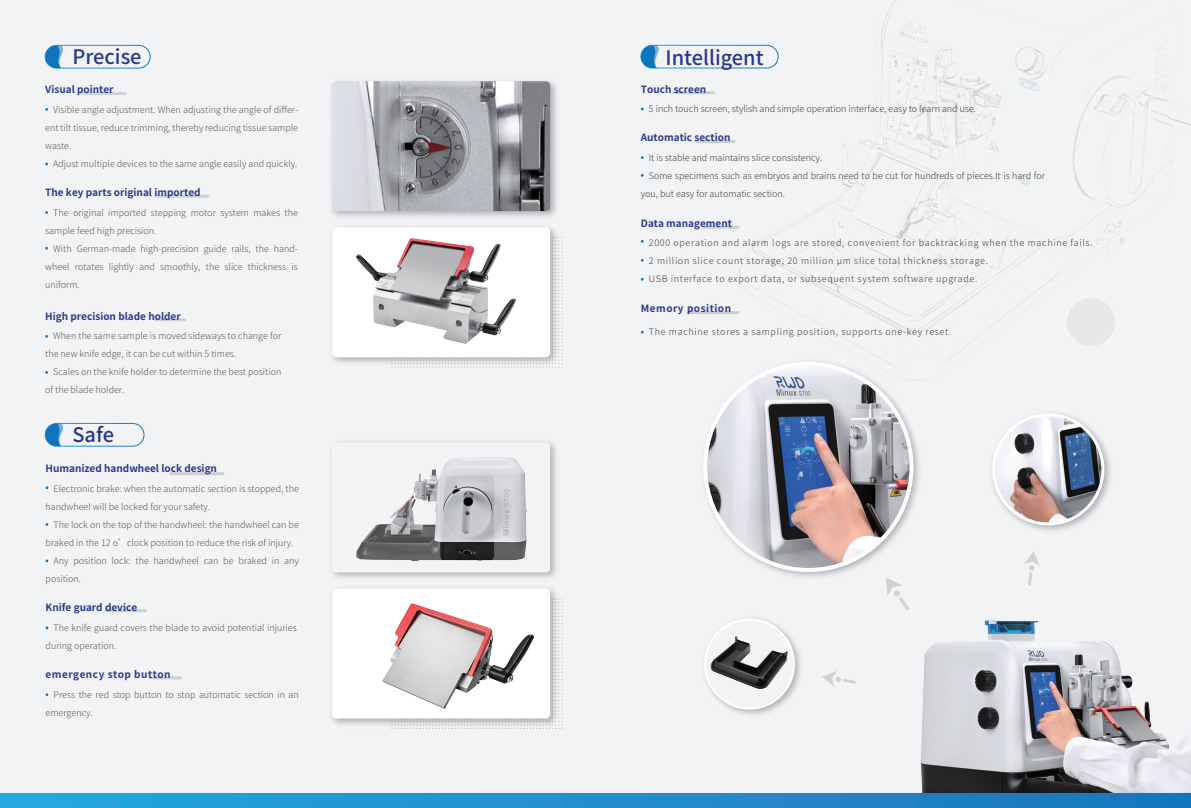
<style>
.page{position:relative;width:1191px;height:808px;background:#fff}
.page>*{position:absolute;margin:0;border:0;box-sizing:border-box;transform-origin:0 0}
.t1{font:500 20px "Source Han Sans CN";color:#283890}
.t2{font:700 10px "Source Han Sans CN";color:#283890}
.t3{font:700 10px "Source Han Sans CN";letter-spacing:.05em;color:#283890}
.t4{font:300 9px/18px "Source Han Sans CN";color:#57585a}
.t5{font:300 9px/18px "Source Han Sans CN";letter-spacing:.075em;color:#3e3e3f}
.t6{font:300 9px "Source Han Sans CN";color:#3e3e3f}
</style>
<div class="page">
<div style="left:0;top:0;width:1191px;height:807px;background:#f2f3f4"></div>
<img style="left:332px;top:262px;width:228px;height:106px">
<div style="left:332px;top:227px;width:218px;height:130px;background:#fff;border-radius:4px"></div>
<img style="left:332px;top:442px;width:228px;height:287px">
<div style="left:332px;top:442px;width:218px;height:130px;background:#f2f3f4;border-radius:4px"></div>
<div style="left:332px;top:589px;width:218px;height:129px;background:#fff;border-radius:4px"></div>
<img style="left:739px;top:0;width:452px;height:314px">
<div style="left:45px;top:45px;width:106px;height:24px;border:1px solid #fff;border-radius:11px"></div>
<svg style="left:45px;top:45px;width:18px;height:23px"></svg>
<div style="left:640px;top:45px;width:138px;height:24px;border:1px solid #fff;border-radius:11px"></div>
<svg style="left:641px;top:45px;width:17px;height:23px"></svg>
<hr style="left:80px;top:92px;width:47px;height:3px;background:#d1d2d4;border-radius:2px">
<hr style="left:154px;top:195px;width:56px;height:3px;background:#d1d2d4;border-radius:2px">
<hr style="left:154px;top:318px;width:32px;height:3px;background:#d1d2d4;border-radius:2px">
<hr style="left:673px;top:91px;width:42px;height:3px;background:#3e3e3f;border-radius:2px">
<hr style="left:695px;top:140px;width:40px;height:3px;background:#3e3e3f;border-radius:2px">
<hr style="left:702px;top:226px;width:37px;height:3px;background:#3e3e3f;border-radius:2px">
<hr style="left:686px;top:311px;width:53px;height:3px;background:#3e3e3f;border-radius:2px">
<div style="left:45px;top:423px;width:99px;height:24px;border:1px solid #fff;border-radius:11px"></div>
<svg style="left:45px;top:423px;width:18px;height:23px"></svg>
<hr style="left:169px;top:472px;width:55px;height:3px;background:#3e3e3f;border-radius:2px">
<hr style="left:104px;top:609px;width:43px;height:3px;background:#3e3e3f;border-radius:2px">
<hr style="left:148px;top:676px;width:34px;height:3px;background:#3e3e3f;border-radius:2px">
<img style="left:356px;top:457px;width:170px;height:103px">
<img style="left:331px;top:81px;width:232px;height:181px">
<img style="left:332px;top:81px;width:218px;height:130px">
<img style="left:921px;top:641px;width:270px;height:152px">
<svg style="left:0;top:793px;width:1191px;height:15px;background:#208ecd"></svg>
<img style="left:712px;top:686px;width:85px;height:29px">
<div style="left:705px;top:619px;width:89px;height:89px;background:#f2f3f4;border-radius:50%"></div>
<img style="left:708px;top:686px;width:85px;height:7px">
<img style="left:640px;top:314px;width:462px;height:372px">
<img style="left:705px;top:364px;width:206px;height:206px;border-radius:103px">
<img style="left:986px;top:377px;width:125px;height:191px">
<img style="left:993px;top:415px;width:109px;height:109px;border-radius:55px">
<div style="left:992px;top:413px;width:112px;height:112px;border:3px solid #fff;border-radius:50%"></div>
<svg style="left:822px;top:671px;width:34px;height:15px"></svg>
<svg style="left:885px;top:577px;width:24px;height:34px"></svg>
<svg style="left:1023px;top:551px;width:17px;height:35px"></svg>
<div style="left:1067px;top:298px;width:48px;height:48px;background:#e6e7e9;border-radius:50%"></div>
<img style="left:356px;top:238px;width:160px;height:105px">
<img style="left:382px;top:603px;width:151px;height:105px">
<h1 class="t1" style="left:72px;top:46px;width:71px">Precise</h1>
<p class="t2" style="left:45px;top:83px;width:70px">Visual pointer</p>
<p class="t4" style="left:45px;top:101px;width:254px;text-align:justify;text-indent:8px">Visible angle adjustment. When adjusting the angle of differ&shy;ent tilt tissue, reduce trimming, thereby reducing tissue sample waste.</p>
<p class="t4" style="left:53px;top:155px;width:246px">Adjust multiple devices to the same angle easily and quickly.</p>
<p class="t2" style="left:45px;top:187px;width:157px">The key parts original imported</p>
<p class="t4" style="left:45px;top:203px;width:254px;text-indent:8px">The original imported stepping motor system makes the sample feed high precision.</p>
<p class="t4" style="left:45px;top:239px;width:254px;text-align:justify;text-indent:8px">With German-made high-precision guide rails, the hand&shy;wheel rotates lightly and smoothly, the slice thickness is uniform.</p>
<p class="t2" style="left:45px;top:310px;width:137px">High precision blade holder</p>
<p class="t4" style="left:45px;top:327px;width:238px;text-indent:8px">When the same sample is moved sideways to change for the new knife edge, it can be cut within 5 times.</p>
<p class="t4" style="left:45px;top:363px;width:238px;text-indent:8px">Scales on the knife holder to determine the best position of the blade holder.</p>
<h1 class="t1" style="left:72px;top:424px;width:43px">Safe</h1>
<p class="t2" style="left:46px;top:463px;width:173px">Humanized handwheel lock design</p>
<p class="t4" style="left:46px;top:479px;width:255px;text-indent:8px">Electronic brake: when the automatic section is stopped, the handwheel will be locked for your safety.</p>
<p class="t4" style="left:54px;top:515px;width:247px">The lock on the top of the handwheel: the handwheel can be</p>
<p class="t4" style="left:46px;top:533px;width:249px">braked in the 12 o’clock position to reduce the risk of injury.</p>
<p class="t4" style="left:54px;top:551px;width:247px">Any position lock: the handwheel can be braked in any</p>
<p class="t4" style="left:46px;top:569px;width:37px">position.</p>
<p class="t2" style="left:46px;top:601px;width:93px">Knife guard device</p>
<p class="t4" style="left:46px;top:619px;width:253px;text-indent:8px">The knife guard covers the blade to avoid potential injuries during operation.</p>
<p class="t4" style="left:46px;top:686px;width:255px;text-indent:8px">Press the red stop button to stop automatic section in an emergency.</p>
<p class="t3" style="left:46px;top:669px;width:127px">emergency stop button</p>
<h1 class="t1" style="left:665px;top:47px;width:100px">Intelligent</h1>
<p class="t2" style="left:641px;top:83px;width:67px">Touch screen</p>
<p class="t6" style="left:649px;top:104px;width:329px">5 inch touch screen, stylish and simple operation interface, easy to learn and use.</p>
<p class="t2" style="left:641px;top:132px;width:91px">Automatic section</p>
<p class="t6" style="left:649px;top:152px;width:175px">It is stable and maintains slice consistency.</p>
<p class="t6" style="left:649px;top:170px;width:398px">Some specimens such as embryos and brains need to be cut for hundreds of pieces.It is hard for</p>
<p class="t6" style="left:641px;top:188px;width:146px">you, but easy for automatic section.</p>
<p class="t5" style="left:649px;top:234px;width:445px">2000 operation and alarm logs are stored, convenient for backtracking when the machine fails.<br>2 million slice count storage, 20 million μm slice total thickness storage.<br>USB interface to export data, or subsequent system software upgrade.</p>
<p class="t2" style="left:641px;top:218px;width:93px">Data management</p>
<p class="t3" style="left:641px;top:303px;width:92px">Memory position</p>
<p class="t5" style="left:649px;top:323px;width:304px">The machine stores a sampling position, supports one-key reset.</p>
</div>
